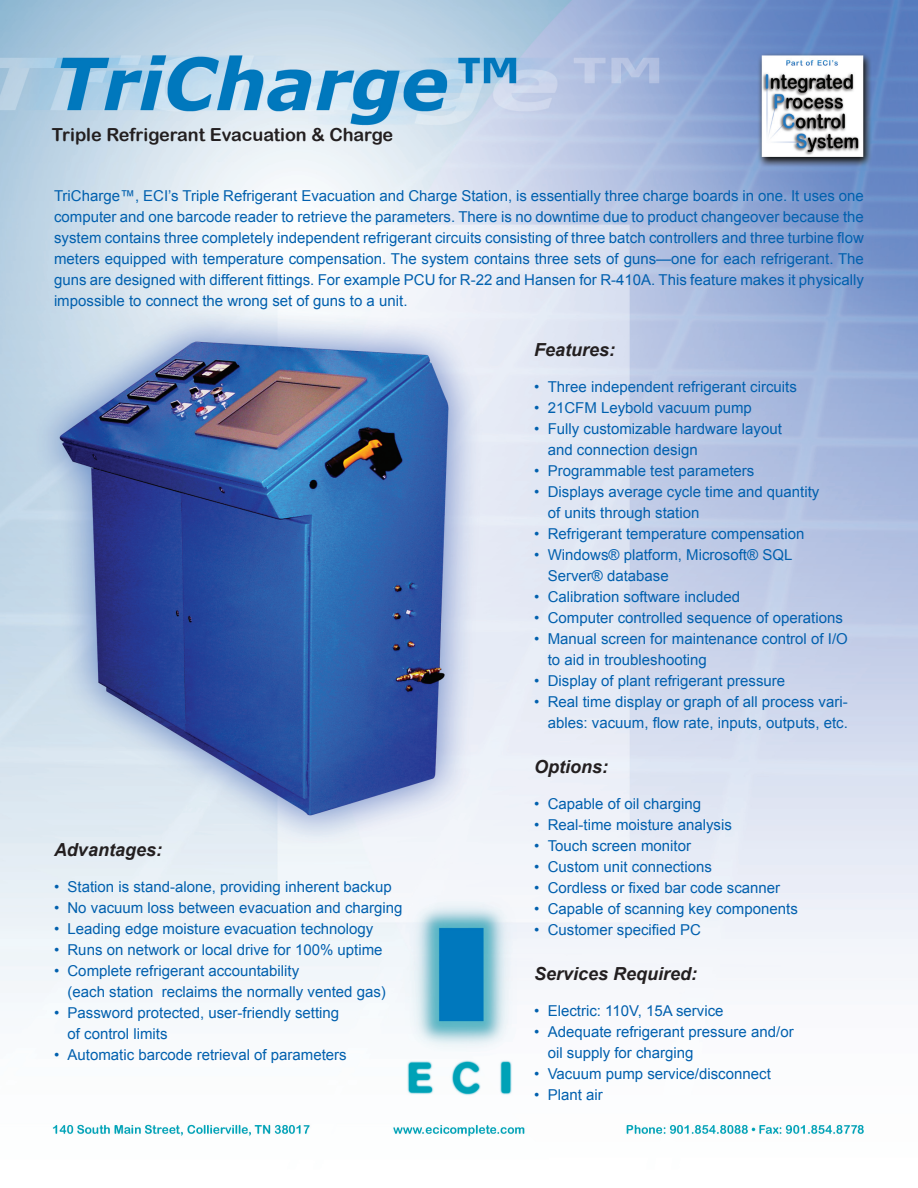
<style>
.page{position:relative;width:918px;height:1188px;background:#fff}
.page>*{position:absolute;margin:0;border:0;box-sizing:border-box;transform-origin:0 0}
.t1{font:italic 700 18px "Arial";color:#231f20}
.t2{font:18px "Arial Rounded MT Bold";color:#231f20}
.t3{font:15px/21px "Arial";color:#0160ae}
</style>
<div class="page">
<img style="left:0;top:0;width:918px;height:1137px">
<p class="t2" style="left:52px;top:124px;width:343px">Triple Refrigerant Evacuation &amp; Charge</p>
<p class="t3" style="left:54px;top:186px;width:811px;text-align:justify">TriCharge™, ECI’s Triple Refrigerant Evacuation and Charge Station, is essentially three charge boards in one. It uses one computer and one barcode reader to retrieve the parameters. There is no downtime due to product changeover because the system contains three completely independent refrigerant circuits consisting of three batch controllers and three turbine flow meters equipped with temperature compensation. The system contains three sets of guns—one for each refrigerant. The guns are designed with different fittings. For example PCU for R-22 and Hansen for R-410A. This feature makes it physically impossible to connect the wrong set of guns to a unit.</p>
<p class="t1" style="left:54px;top:840px;width:110px">Advantages:</p>
<p class="t3" style="left:54px;top:876px;width:339px">• Station is stand-alone, providing inherent backup</p>
<p class="t3" style="left:54px;top:897px;width:350px">• No vacuum loss between evacuation and charging</p>
<p class="t3" style="left:54px;top:918px;width:321px">• Leading edge moisture evacuation technology</p>
<p class="t3" style="left:54px;top:939px;width:330px">• Runs on network or local drive for 100% uptime</p>
<p class="t3" style="left:68px;top:960px;width:320px;text-indent:-14px">• Complete refrigerant accountability<br>(each station reclaims the normally vented gas)</p>
<p class="t3" style="left:68px;top:1002px;width:273px;text-indent:-14px">• Password protected, user-friendly setting of control limits</p>
<p class="t3" style="left:54px;top:1044px;width:294px">• Automatic barcode retrieval of parameters</p>
<p class="t1" style="left:534px;top:339px;width:83px">Features:</p>
<p class="t3" style="left:534px;top:376px;width:264px">• Three independent refrigerant circuits</p>
<p class="t3" style="left:534px;top:397px;width:219px">• 21CFM Leybold vacuum pump</p>
<p class="t3" style="left:548px;top:418px;width:236px;text-indent:-14px">• Fully customizable hardware layout and connection design</p>
<p class="t3" style="left:534px;top:460px;width:222px">• Programmable test parameters</p>
<p class="t3" style="left:548px;top:481px;width:273px;text-indent:-14px">• Displays average cycle time and quantity of units through station</p>
<p class="t3" style="left:534px;top:523px;width:272px">• Refrigerant temperature compensation</p>
<p class="t3" style="left:548px;top:544px;width:246px;text-indent:-14px">• Windows® platform, Microsoft® SQL<br>Server® database</p>
<p class="t3" style="left:534px;top:586px;width:208px">• Calibration software included</p>
<p class="t3" style="left:534px;top:607px;width:310px">• Computer controlled sequence of operations</p>
<p class="t3" style="left:548px;top:628px;width:302px;text-indent:-14px">• Manual screen for maintenance control of I/O to aid in troubleshooting</p>
<p class="t3" style="left:534px;top:670px;width:253px">• Display of plant refrigerant pressure</p>
<p class="t3" style="left:534px;top:691px;width:315px;text-align:right">• Real time display or graph of all process vari&shy;ables: vacuum, flow rate, inputs, outputs, etc.</p>
<p class="t1" style="left:534px;top:756px;width:75px">Options:</p>
<p class="t3" style="left:534px;top:793px;width:168px">• Capable of oil charging</p>
<p class="t3" style="left:534px;top:814px;width:199px">• Real-time moisture analysis</p>
<p class="t3" style="left:534px;top:835px;width:158px">• Touch screen monitor</p>
<p class="t3" style="left:534px;top:856px;width:179px">• Custom unit connections</p>
<p class="t3" style="left:534px;top:877px;width:248px">• Cordless or fixed bar code scanner</p>
<p class="t3" style="left:534px;top:898px;width:265px">• Capable of scanning key components</p>
<p class="t3" style="left:534px;top:919px;width:168px">• Customer specified PC</p>
<p class="t1" style="left:534px;top:963px;width:165px">Services Required:</p>
<p class="t3" style="left:534px;top:1000px;width:191px">• Electric: 110V, 15A service</p>
<p class="t3" style="left:548px;top:1021px;width:247px;text-indent:-14px">• Adequate refrigerant pressure and/or oil supply for charging</p>
<p class="t3" style="left:534px;top:1063px;width:238px">• Vacuum pump service/disconnect</p>
<p class="t3" style="left:534px;top:1084px;width:70px">• Plant air</p>
</div>
